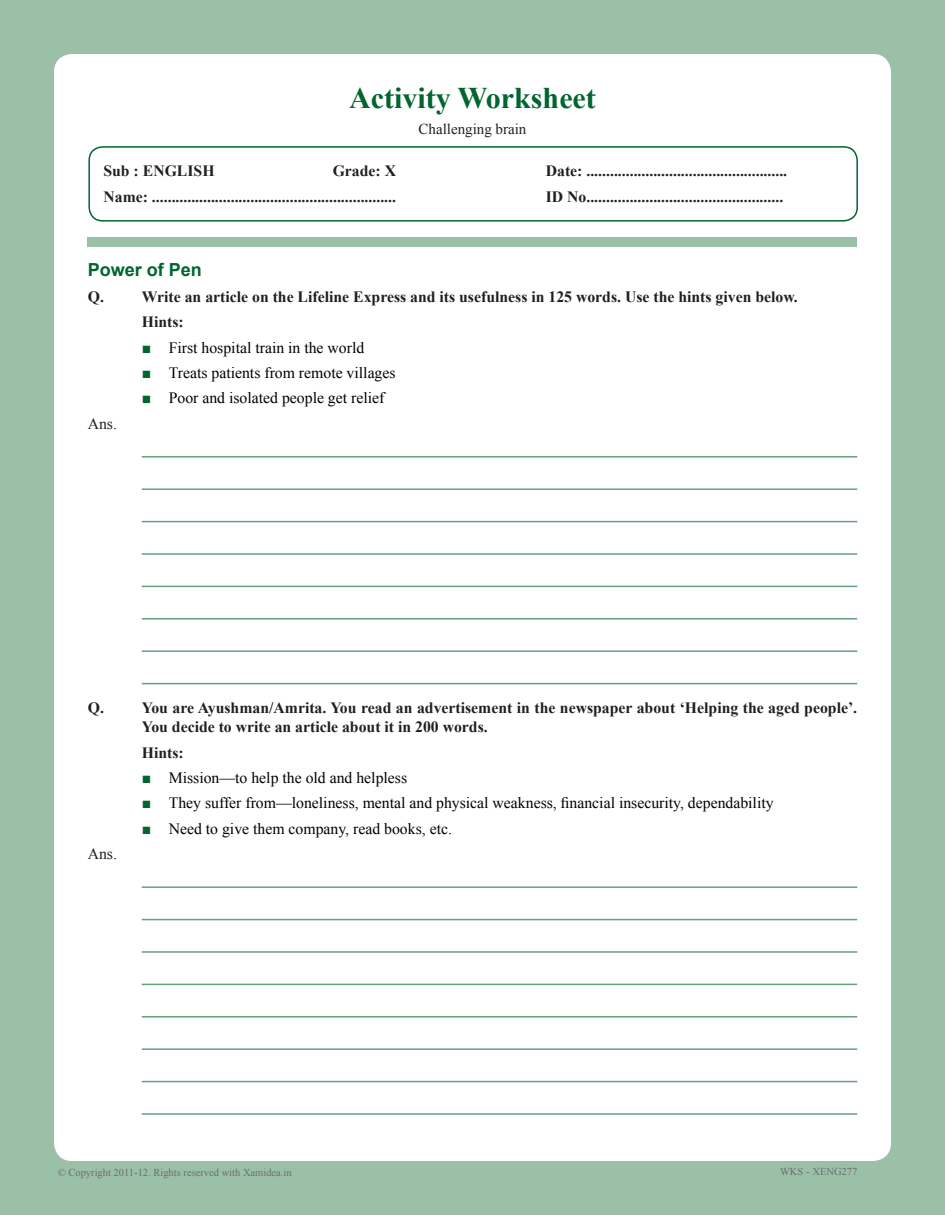
<style>
.page{position:relative;width:945px;height:1215px;background:#9bc0a8}
.page>*{position:absolute;margin:0;border:0;box-sizing:border-box;transform-origin:0 0}
.t1{font:700 30px "Times New Roman";color:#00652e}
.MainHead{font:700 18px "Arial";color:#00652e}
.Body{font:700 15.75px/18.9px "Times New Roman";color:#231f20}
.Bullet{font:15.75px "Times New Roman";color:#000}
.Body-2{font:15.75px "Times New Roman";color:#231f20}
.t2{font:15px "Times New Roman";color:#231f20}
.t3{font:10.5px "Times New Roman";color:#6c6d70}
.s1{font-family:"Arial";color:#00652e}
</style>
<div class="page">
<div style="left:54px;top:54px;width:837px;height:1107px;background:#fff;border-radius:18px"></div>
<div style="left:88px;top:237px;width:769px;height:10px;background:#9bc0a8"></div>
<div style="left:88px;top:146px;width:770px;height:76px;border:2px solid #00652e;border-radius:14px"></div>
<hr style="left:142px;top:456px;width:715px;height:2px;background:#66a17d">
<hr style="left:142px;top:488px;width:715px;height:2px;background:#66a17d">
<hr style="left:142px;top:521px;width:715px;height:1px;background:#66a17d">
<hr style="left:142px;top:553px;width:715px;height:2px;background:#66a17d">
<hr style="left:142px;top:586px;width:715px;height:1px;background:#66a17d">
<hr style="left:142px;top:618px;width:715px;height:2px;background:#66a17d">
<hr style="left:142px;top:650px;width:715px;height:2px;background:#66a17d">
<hr style="left:142px;top:683px;width:715px;height:1px;background:#66a17d">
<hr style="left:142px;top:886px;width:715px;height:2px;background:#66a17d">
<hr style="left:142px;top:919px;width:715px;height:1px;background:#66a17d">
<hr style="left:142px;top:951px;width:715px;height:2px;background:#66a17d">
<hr style="left:142px;top:984px;width:715px;height:1px;background:#66a17d">
<hr style="left:142px;top:1016px;width:715px;height:2px;background:#66a17d">
<hr style="left:142px;top:1048px;width:715px;height:2px;background:#66a17d">
<hr style="left:142px;top:1081px;width:715px;height:1px;background:#66a17d">
<hr style="left:142px;top:1113px;width:715px;height:2px;background:#66a17d">
<h1 class="t1" style="left:349px;top:77px;width:248px">Activity Worksheet</h1>
<p class="t2" style="left:419px;top:119px;width:109px">Challenging brain</p>
<p class="Body" style="left:103px;top:161px;width:113px">Sub : ENGLISH</p>
<p class="Body" style="left:333px;top:161px;width:65px">Grade: X</p>
<p class="Body" style="left:546px;top:161px;width:243px">Date: ...................................................</p>
<p class="Body" style="left:103px;top:187px;width:294px">Name: ..............................................................</p>
<p class="Body" style="left:546px;top:187px;width:239px">ID No..................................................</p>
<p class="MainHead" style="left:88px;top:258px;width:116px">Power of Pen</p>
<p class="Body" style="left:88px;top:287px;width:18px">Q.</p>
<p class="Body" style="left:142px;top:287px;width:658px">Write an article on the Lifeline Express and its usefulness in 125 words. Use the hints given below.</p>
<p class="Body" style="left:142px;top:312px;width:44px">Hints:</p>
<p class="Bullet" style="left:142px;top:337px;width:224px"><span class="s1">■</span> First hospital train in the world</p>
<p class="Bullet" style="left:142px;top:362px;width:255px"><span class="s1">■</span> Treats patients from remote villages</p>
<p class="Bullet" style="left:142px;top:387px;width:244px"><span class="s1">■</span> Poor and isolated people get relief</p>
<p class="Body-2" style="left:88px;top:413px;width:31px">Ans.</p>
<p class="Body" style="left:88px;top:698px;width:18px">Q.</p>
<p class="Body" style="left:142px;top:698px;width:717px">You are Ayushman/Amrita. You read an advertisement in the newspaper about ‘Helping the aged people’.<br>You decide to write an article about it in 200 words.</p>
<p class="Body" style="left:142px;top:742px;width:44px">Hints:</p>
<p class="Bullet" style="left:142px;top:767px;width:267px"><span class="s1">■</span> Mission—to help the old and helpless</p>
<p class="Bullet" style="left:142px;top:792px;width:633px"><span class="s1">■</span> They suffer from—loneliness, mental and physical weakness, financial insecurity, dependability</p>
<p class="Bullet" style="left:142px;top:818px;width:312px"><span class="s1">■</span> Need to give them company, read books, etc.</p>
<p class="Body-2" style="left:88px;top:843px;width:31px">Ans.</p>
<p class="t3" style="left:58px;top:1165px;width:235px">© Copyright 2011-12. Rights reserved with Xamidea.in</p>
<p class="t3" style="left:780px;top:1164px;width:79px">WKS - XENG277</p>
</div>
